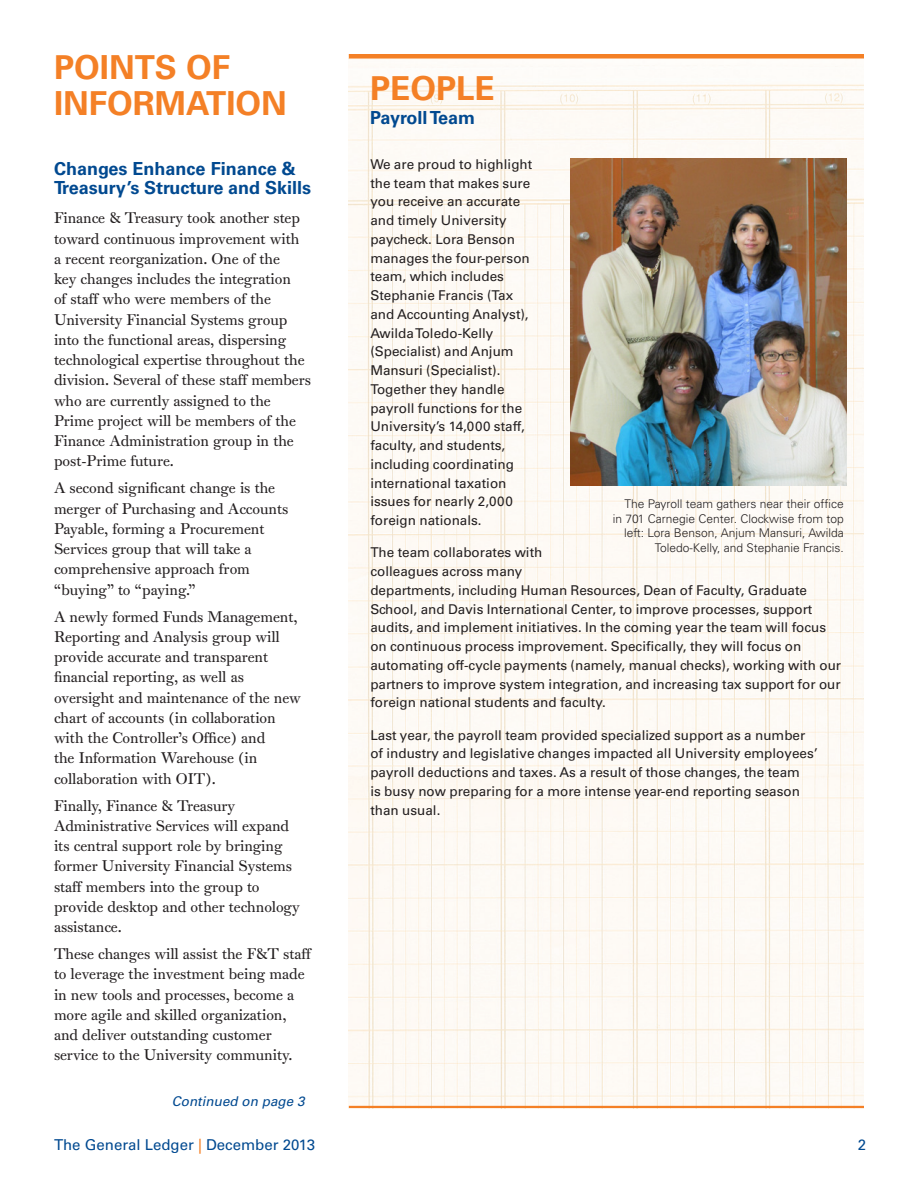
<style>
.page{position:relative;width:918px;height:1188px;background:#fff}
.page>*{position:absolute;margin:0;border:0;box-sizing:border-box;transform-origin:0 0}
.Headlines{font:700 33px/36px "Univers";color:#f48026}
.Subhead_Blue{font:700 18px/19.5px "Univers";color:#014990}
.Text{font:15px/20.2px "Princeton Monti";letter-spacing:-.005em;color:#231f20}
.subhead{font:15px "Univers";color:#014990}
.Text_Inset{font:13.5px/18.8px "Univers";color:#231f20}
.Jump_Continue{font:italic 13.5px "Univers";color:#014990}
.Sidebar_Text{font:300 12px/14.4px "Univers";color:#231f20;text-align:right}
.s1{color:#f48026}
</style>
<div class="page">
<img style="left:349px;top:59px;width:515px;height:1047px">
<div style="left:349px;top:54px;width:515px;height:5px;background:#f48026"></div>
<hr style="left:349px;top:1106px;width:515px;height:2px;background:#f48026">
<img style="left:570px;top:159px;width:276px;height:326px">
<p class="Headlines" style="left:54px;top:49px;width:234px">POINTS OF<br>INFORMATION</p>
<p class="Subhead_Blue" style="left:54px;top:159px;width:259px">Changes Enhance Finance &amp;<br>Treasury’s Structure and Skills</p>
<p class="Text" style="left:54px;top:208px;width:259px">Finance &amp; Treasury took another step toward continuous improvement with<br>a recent reorganization. One of the<br>key changes includes the integration<br>of staff who were members of the University Financial Systems group into the functional areas, dispersing technological expertise throughout the division. Several of these staff members who are currently assigned to the Prime project will be members of the Finance Administration group in the post-Prime future.</p>
<p class="Text" style="left:54px;top:478px;width:236px">A second significant change is the merger of Purchasing and Accounts<br>Payable, forming a Procurement<br>Services group that will take a comprehensive approach from “buying” to “paying.”</p>
<p class="Text" style="left:54px;top:606px;width:249px">A newly formed Funds Management, Reporting and Analysis group will provide accurate and transparent financial reporting, as well as oversight and maintenance of the new chart of accounts (in collaboration with the Controller’s Office) and<br>the Information Warehouse (in collaboration with OIT).</p>
<p class="Text" style="left:54px;top:795px;width:247px">Finally, Finance &amp; Treasury<br>Administrative Services will expand its central support role by bringing former University Financial Systems staff members into the group to provide desktop and other technology assistance.</p>
<p class="Text" style="left:54px;top:944px;width:258px">These changes will assist the F&amp;T staff to leverage the investment being made in new tools and processes, become a more agile and skilled organization, and deliver outstanding customer service to the University community.</p>
<p class="Jump_Continue" style="left:172px;top:1094px;width:137px">Continued on page 3</p>
<p class="Headlines" style="left:370px;top:71px;width:126px">PEOPLE</p>
<p class="Subhead_Blue" style="left:370px;top:108px;width:107px">Payroll Team</p>
<p class="Text_Inset" style="left:370px;top:155px;width:164px">We are proud to highlight the team that makes sure you receive an accurate and timely University paycheck. Lora Benson manages the four-person team, which includes<br>Stephanie Francis (Tax and Accounting Analyst),<br>Awilda Toledo-Kelly (Specialist) and Anjum<br>Mansuri (Specialist).<br>Together they handle payroll functions for the<br>University’s 14,000 staff, faculty, and students, including coordinating international taxation issues for nearly 2,000 foreign nationals.</p>
<p class="Text_Inset" style="left:370px;top:543px;width:472px">The team collaborates with<br>colleagues across many<br>departments, including Human Resources, Dean of Faculty, Graduate School, and Davis International Center, to improve processes, support audits, and implement initiatives. In the coming year the team will focus on continuous process improvement. Specifically, they will focus on automating off-cycle payments (namely, manual checks), working with our partners to improve system integration, and increasing tax support for our foreign national students and faculty.</p>
<p class="Text_Inset" style="left:370px;top:726px;width:449px">Last year, the payroll team provided specialized support as a number of industry and legislative changes impacted all University employees’ payroll deductions and taxes. As a result of those changes, the team<br>is busy now preparing for a more intense year-end reporting season than usual.</p>
<p class="Sidebar_Text" style="left:613px;top:497px;width:233px">The Payroll team gathers near their office in 701 Carnegie Center. Clockwise from top left: Lora Benson, Anjum Mansuri, Awilda Toledo-Kelly, and Stephanie Francis.</p>
<p class="subhead" style="left:54px;top:1136px;width:263px">The General Ledger <span class="s1">|</span> December 2013</p>
<p class="subhead" style="left:858px;top:1136px;width:10px">2</p>
</div>
